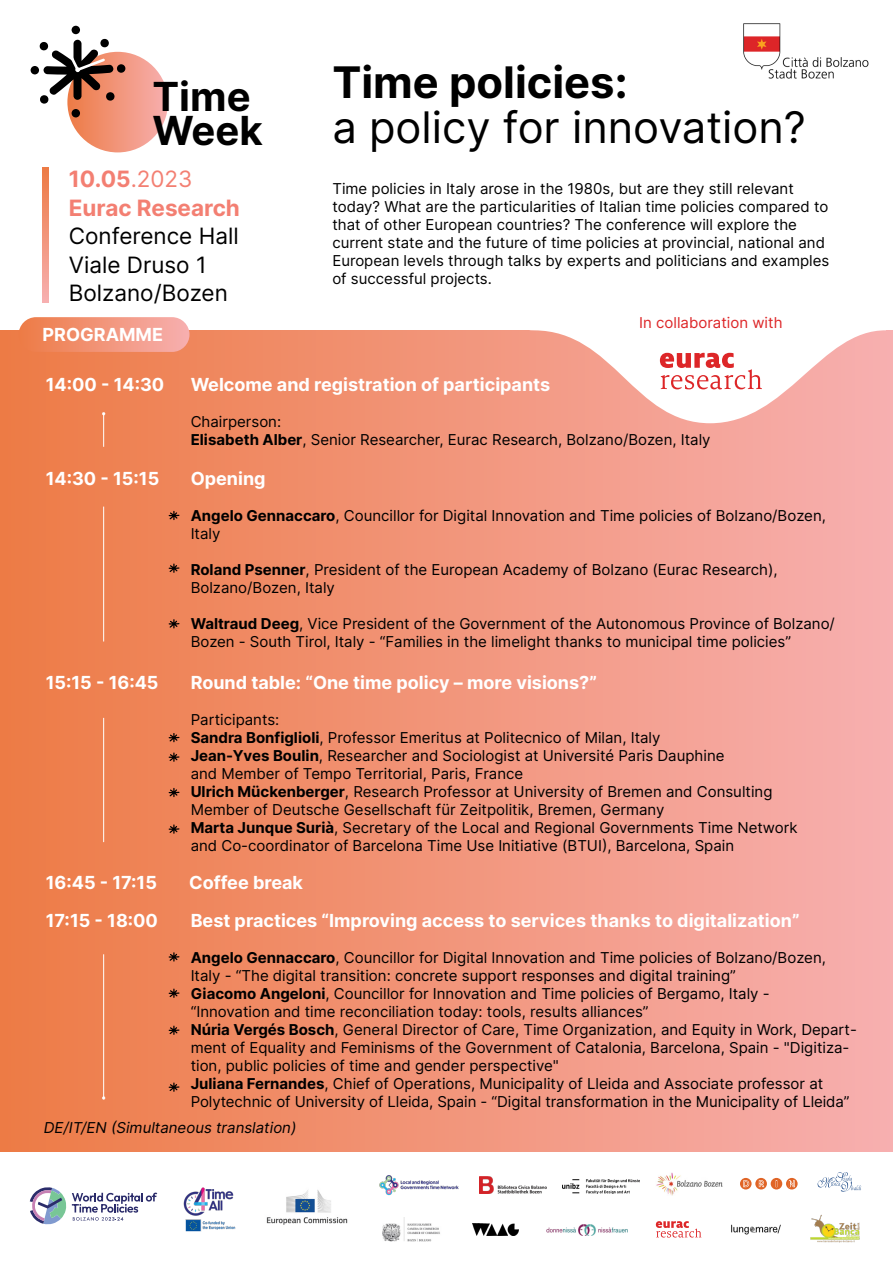
<style>
.page{position:relative;width:893px;height:1263px;background:#fff}
.page>*{position:absolute;margin:0;border:0;box-sizing:border-box;transform-origin:0 0}
.t1{font:43.5px "Inter";color:#000}
.t2{font:700 43.5px "Inter";color:#000}
.t3{font:700 40.05px/34.8px "Inter";color:#000}
.t4{font:22.5px/28.5px "Inter";color:#000}
.t5{font:700 22.5px/28.5px "Inter";color:#f37f72}
.t6{font:700 18px "Inter";color:#fff}
.t7{font:15px/18px "Inter";color:#000}
.t8{font:15px "Inter";color:#dd2628}
.s1{font-weight:400}
.s2{font-weight:700}
</style>
<div class="page">
<div style="left:0;top:330px;width:893px;height:933px;background:linear-gradient(to right,#ed7b45,#f7b0b0)"></div>
<svg style="left:454px;top:330px;width:433px;height:93px"></svg>
<div style="left:19px;top:317px;width:170px;height:35px;background:linear-gradient(to right,#ed7b45,#f7afaf);border-radius:17px"></div>
<div style="left:67px;top:52px;width:101px;height:100px;background:linear-gradient(to right,#eb7c48,#f8afae);border-radius:50px"></div>
<div style="left:72px;top:26px;width:8px;height:8px;background:#000;border-radius:50%"></div>
<div style="left:72px;top:109px;width:8px;height:8px;background:#000;border-radius:50%"></div>
<div style="left:117px;top:64px;width:8px;height:9px;background:#000;border-radius:50%"></div>
<div style="left:31px;top:66px;width:8px;height:8px;background:#000;border-radius:50%"></div>
<svg style="left:39px;top:38px;width:76px;height:66px"></svg>
<svg style="left:660px;top:353px;width:102px;height:36px"></svg>
<hr style="left:103px;top:507px;width:1px;height:134px;background:#fff">
<hr style="left:103px;top:718px;width:1px;height:124px;background:#fff">
<hr style="left:103px;top:954px;width:1px;height:144px;background:#fff">
<hr style="left:103px;top:414px;width:1px;height:33px;background:#fff">
<svg style="left:169px;top:511px;width:10px;height:9px"></svg>
<svg style="left:169px;top:563px;width:10px;height:10px"></svg>
<svg style="left:169px;top:619px;width:10px;height:9px"></svg>
<svg style="left:169px;top:733px;width:10px;height:9px"></svg>
<svg style="left:169px;top:788px;width:10px;height:9px"></svg>
<svg style="left:169px;top:752px;width:10px;height:10px"></svg>
<svg style="left:169px;top:824px;width:10px;height:10px"></svg>
<svg style="left:169px;top:988px;width:10px;height:10px"></svg>
<svg style="left:169px;top:952px;width:10px;height:9px"></svg>
<svg style="left:169px;top:1025px;width:10px;height:10px"></svg>
<svg style="left:169px;top:1082px;width:10px;height:10px"></svg>
<img style="left:743px;top:23px;width:126px;height:56px">
<div style="left:0;top:1153px;width:893px;height:110px;background:#fff"></div>
<img style="left:266px;top:1190px;width:82px;height:35px">
<img style="left:183px;top:1187px;width:51px;height:29px">
<img style="left:185px;top:1220px;width:51px;height:11px">
<svg style="left:30px;top:1187px;width:36px;height:37px"></svg>
<svg style="left:72px;top:1192px;width:85px;height:29px"></svg>
<img style="left:379px;top:1175px;width:80px;height:21px">
<img style="left:562px;top:1179px;width:78px;height:14px">
<img style="left:656px;top:1173px;width:67px;height:23px">
<img style="left:479px;top:1177px;width:67px;height:17px">
<img style="left:546px;top:1224px;width:82px;height:11px">
<svg style="left:740px;top:1178px;width:58px;height:11px"></svg>
<img style="left:383px;top:1217px;width:57px;height:24px">
<img style="left:473px;top:1223px;width:46px;height:12px">
<img style="left:731px;top:1224px;width:50px;height:11px">
<img style="left:811px;top:1214px;width:49px;height:29px">
<svg style="left:818px;top:1172px;width:43px;height:19px"></svg>
<svg style="left:656px;top:1221px;width:45px;height:16px"></svg>
<svg style="left:43px;top:168px;width:6px;height:134px"></svg>
<h2 class="t3" style="left:153px;top:78px;width:112px">Time<br>Week</h2>
<h3 class="t5" style="left:69px;top:164px;width:173px">10.05<span class="s1">.2023<br></span>Eurac Research</h3>
<h3 class="t4" style="left:69px;top:221px;width:171px">Conference Hall<br>Viale Druso 1<br>Bolzano/Bozen</h3>
<p class="t6" style="left:43px;top:321px;width:122px">PROGRAMME</p>
<h1 class="t2" style="left:332px;top:51px;width:297px">Time policies:</h1>
<h1 class="t1" style="left:332px;top:96px;width:475px">a policy for innovation?</h1>
<p class="t7" style="left:332px;top:179px;width:499px">Time policies in Italy arose in the 1980s, but are they still relevant today? What are the particularities of Italian time policies compared to that of other European countries? The conference will explore the current state and the future of time policies at provincial, national and European levels through talks by experts and politicians and examples of successful projects.</p>
<p class="t8" style="left:639px;top:312px;width:145px">In collaboration with</p>
<p class="t6" style="left:46px;top:371px;width:120px">14:00 - 14:30</p>
<p class="t6" style="left:46px;top:465px;width:115px">14:30 - 15:15</p>
<p class="t6" style="left:191px;top:371px;width:361px">Welcome and registration of participants</p>
<p class="t7" style="left:191px;top:412px;width:521px">Chairperson:<br><span class="s2">Elisabeth Alber</span>, Senior Researcher, Eurac Research, Bolzano/Bozen, Italy</p>
<p class="t6" style="left:191px;top:465px;width:76px">Opening</p>
<p class="t7" style="left:191px;top:506px;width:637px"><span class="s2">Angelo Gennaccaro</span>, Councillor for Digital Innovation and Time policies of Bolzano/Bozen,<br>Italy</p>
<p class="t7" style="left:191px;top:560px;width:589px"><span class="s2">Roland Psenner</span>, President of the European Academy of Bolzano (Eurac Research),<br>Bolzano/Bozen, Italy</p>
<p class="t7" style="left:191px;top:614px;width:646px"><span class="s2">Waltraud Deeg</span>, Vice President of the Government of the Autonomous Province of Bolzano/<br>Bozen - South Tirol, Italy - “Families in the limelight thanks to municipal time policies”</p>
<p class="t6" style="left:46px;top:669px;width:114px">15:15 - 16:45</p>
<p class="t6" style="left:191px;top:669px;width:408px">Round table: “One time policy – more visions?”</p>
<p class="t7" style="left:191px;top:710px;width:608px">Participants:<br><span class="s2">Sandra Bonfiglioli</span>, Professor Emeritus at Politecnico of Milan, Italy<br><span class="s2">Jean-Yves Boulin</span>, Researcher and Sociologist at Université Paris Dauphine<br>and Member of Tempo Territorial, Paris, France<br><span class="s2">Ulrich Mückenberger</span>, Research Professor at University of Bremen and Consulting Member of Deutsche Gesellschaft für Zeitpolitik, Bremen, Germany<br><span class="s2">Marta Junque Surià</span>, Secretary of the Local and Regional Governments Time Network and Co-coordinator of Barcelona Time Use Initiative (BTUI), Barcelona, Spain</p>
<p class="t6" style="left:46px;top:869px;width:113px">16:45 - 17:15</p>
<p class="t6" style="left:189px;top:869px;width:115px">Coffee break</p>
<p class="t6" style="left:46px;top:907px;width:114px">17:15 - 18:00</p>
<p class="t6" style="left:191px;top:907px;width:610px">Best practices “Improving access to services thanks to digitalization”</p>
<p class="t7" style="left:191px;top:948px;width:668px"><span class="s2">Angelo Gennaccaro</span>, Councillor for Digital Innovation and Time policies of Bolzano/Bozen, Italy - “The digital transition: concrete support responses and digital training”<br><span class="s2">Giacomo Angeloni</span>, Councillor for Innovation and Time policies of Bergamo, Italy -<br>“Innovation and time reconciliation today: tools, results alliances”<br><span class="s2">Núria Vergés Bosch</span>, General Director of Care, Time Organization, and Equity in Work, Depart&shy;ment of Equality and Feminisms of the Government of Catalonia, Barcelona, Spain - "Digitiza&shy;tion, public policies of time and gender perspective"<br><span class="s2">Juliana Fernandes</span>, Chief of Operations, Municipality of Lleida and Associate professor at Polytechnic of University of Lleida, Spain - “Digital transformation in the Municipality of Lleida”</p>
<p class="t7" style="left:44px;top:1118px;width:254px">DE/IT/EN (Simultaneous translation)</p>
</div>
